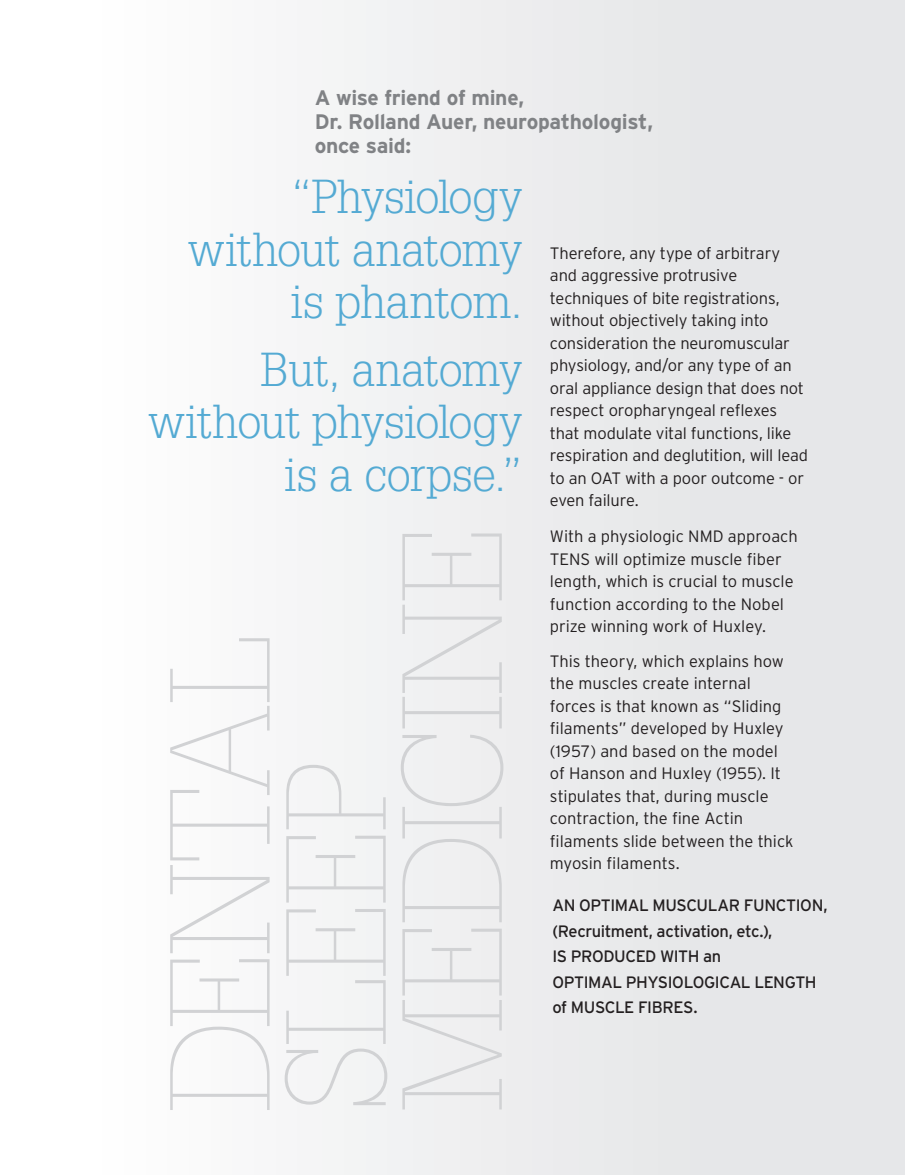
<style>
.page{position:relative;width:905px;height:1175px;background:#fff}
.page>*{position:absolute;margin:0;border:0;box-sizing:border-box;transform-origin:0 0}
.LVI_Text{font:100 138.75px "Glypha";letter-spacing:-.025em;color:#d1d2d4}
.LVI_Text-2{font:300 46.5px "Glypha";letter-spacing:-.01em;color:#54aad3}
.LVI_Text-3{font:700 21px/24px "Interstate";letter-spacing:-.015em;color:#808285}
.LVI_Text-4{font:300 16.5px/22.5px "Interstate";letter-spacing:-.005em;color:#231f20}
.LVI_Text-5{font:16.5px/25.5px "Interstate";letter-spacing:-.03em;color:#231f20}
</style>
<div class="page">
<div style="left:0;top:0;width:904px;height:1174px;background:linear-gradient(to right,#fff,#e1e2e4)"></div>
<hr style="left:903px;top:0;width:1px;height:1174px;background:#e6e7e9">
<p class="LVI_Text-3" style="left:315px;top:85px;width:211px">A wise friend of mine,</p>
<p class="LVI_Text-3" style="left:315px;top:109px;width:340px">Dr. Rolland Auer, neuropathologist, once said:</p>
<p class="LVI_Text-2" style="left:291px;top:170px;width:232px">“Physiology</p>
<p class="LVI_Text-2" style="left:188px;top:223px;width:336px">without anatomy</p>
<p class="LVI_Text-2" style="left:291px;top:275px;width:233px">is phantom.</p>
<p class="LVI_Text-2" style="left:261px;top:343px;width:263px">But, anatomy</p>
<p class="LVI_Text-2" style="left:148px;top:395px;width:376px">without physiology</p>
<p class="LVI_Text-2" style="left:285px;top:448px;width:239px">is a corpse.”</p>
<p class="LVI_Text" style="left:140px;top:1112px;width:479px;rotate:-90deg">DENTAL</p>
<p class="LVI_Text" style="left:256px;top:1112px;width:351px;rotate:-90deg">SLEEP</p>
<p class="LVI_Text" style="left:372px;top:1112px;width:588px;rotate:-90deg">MEDICINE</p>
<p class="LVI_Text-4" style="left:550px;top:241px;width:260px">Therefore, any type of arbitrary and aggressive protrusive techniques of bite registrations, without objectively taking into consideration the neuromuscular physiology, and/or any type of an oral appliance design that does not respect oropharyngeal reflexes that modulate vital functions, like respiration and deglutition, will lead to an OAT with a poor outcome - or even failure.</p>
<p class="LVI_Text-4" style="left:550px;top:525px;width:249px">With a physiologic NMD approach<br>TENS will optimize muscle fiber length, which is crucial to muscle function according to the Nobel prize winning work of Huxley.</p>
<p class="LVI_Text-4" style="left:550px;top:649px;width:245px">This theory, which explains how the muscles create internal forces is that known as “Sliding filaments” developed by Huxley (1957) and based on the model of Hanson and Huxley (1955). It stipulates that, during muscle contraction, the fine Actin filaments slide between the thick myosin filaments.</p>
<p class="LVI_Text-5" style="left:552px;top:892px;width:276px">AN OPTIMAL MUSCULAR FUNCTION, (Recruitment, activation, etc.),</p>
<p class="LVI_Text-5" style="left:552px;top:943px;width:170px">IS PRODUCED WITH an</p>
<p class="LVI_Text-5" style="left:552px;top:969px;width:266px">OPTIMAL PHYSIOLOGICAL LENGTH</p>
<p class="LVI_Text-5" style="left:552px;top:994px;width:147px">of MUSCLE FIBRES.</p>
</div>
